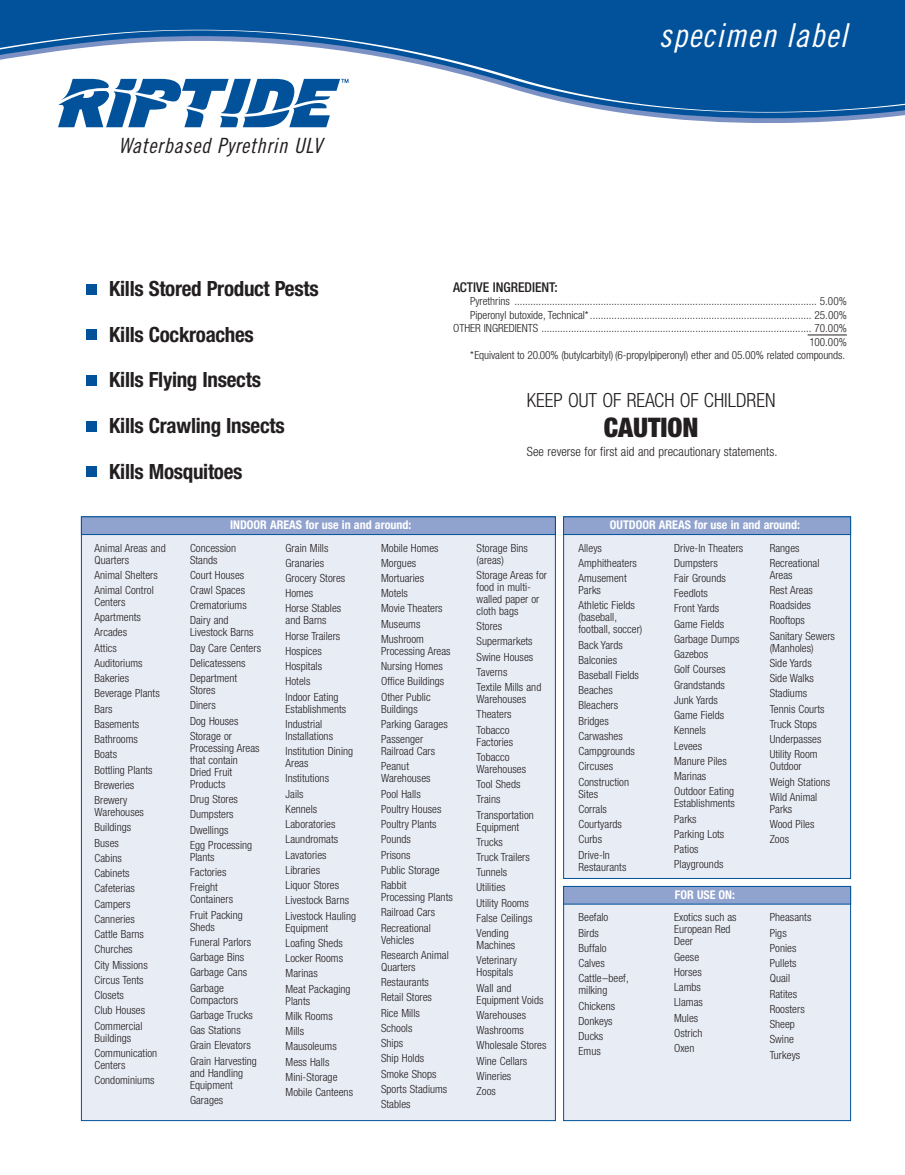
<style>
.page{position:relative;width:905px;height:1175px;background:#fff}
.page>*{position:absolute;margin:0;border:0;box-sizing:border-box;transform-origin:0 0}
.t1{font:33px "Trade Gothic Cond Eighteen Obl";letter-spacing:.03em;color:#fff}
.t2{font:900 condensed 27px "Helvetica Neue";color:#231f20}
.t3{font:700 condensed 21px/45.6px "Helvetica Neue";letter-spacing:-.015em;color:#231f20}
.t4{font:21px "Trade Gothic Cond Eighteen Obl";letter-spacing:.03em;color:#231f20}
.t5{font:300 condensed 19.5px "Helvetica Neue";color:#231f20}
.t6{font:500 condensed 13.5px "Helvetica Neue";color:#231f20}
.t7{font:300 condensed 12.75px "Helvetica Neue";letter-spacing:.005em;color:#231f20}
.t8{font:700 condensed 12px "Helvetica Neue";color:#fff}
.t9{font:300 condensed 11.25px/15.3px "Helvetica Neue";letter-spacing:.005em;color:#231f20}
</style>
<div class="page">
<div style="left:0;top:0;width:904px;height:26px;background:#01529b"></div>
<svg style="left:5px;top:26px;width:899px;height:97px"></svg>
<svg style="left:0;top:23px;width:5px;height:37px"></svg>
<svg style="left:56px;top:76px;width:294px;height:52px"></svg>
<svg style="left:58px;top:79px;width:290px;height:48px"></svg>
<div style="left:86px;top:466px;width:10px;height:11px;background:#01529a"></div>
<div style="left:86px;top:420px;width:10px;height:11px;background:#01529a"></div>
<div style="left:86px;top:375px;width:10px;height:11px;background:#01529a"></div>
<div style="left:86px;top:329px;width:10px;height:11px;background:#01529a"></div>
<div style="left:86px;top:284px;width:10px;height:10px;background:#01529a"></div>
<hr style="left:807px;top:334px;width:39px;height:1px;background:#231f20">
<div style="left:563px;top:886px;width:287px;height:234px;background:#e8ecf5"></div>
<div style="left:563px;top:886px;width:287px;height:234px;border:1px solid #01529a"></div>
<div style="left:563px;top:517px;width:287px;height:361px;background:#e8ecf5"></div>
<div style="left:81px;top:517px;width:474px;height:603px;background:#e8ecf5"></div>
<div style="left:81px;top:517px;width:474px;height:17px;background:#90a3ce"></div>
<div style="left:81px;top:516px;width:474px;height:19px;border:1px solid #01529a"></div>
<div style="left:563px;top:517px;width:287px;height:17px;background:#90a3ce"></div>
<div style="left:563px;top:516px;width:287px;height:19px;border:1px solid #01529a"></div>
<div style="left:563px;top:886px;width:287px;height:18px;background:#90a3ce"></div>
<div style="left:563px;top:886px;width:287px;height:18px;border:1px solid #01529a"></div>
<h3 class="t4" style="left:119px;top:138px;width:205px">Waterbased Pyrethrin ULV</h3>
<h1 class="t1" style="left:658px;top:23px;width:190px">specimen label</h1>
<h3 class="t3" style="left:109px;top:268px;width:211px">Kills Stored Product Pests<br>Kills Cockroaches<br>Kills Flying Insects<br>Kills Crawling Insects<br>Kills Mosquitoes</h3>
<p class="t6" style="left:453px;top:282px;width:106px">ACTIVE INGREDIENT:</p>
<p class="t9" style="left:453px;top:296px;width:395px;line-height:13.5px;text-align:right">Pyrethrins ................................................................................................................ 5.00% Piperonyl butoxide, Technical*.................................................................................. 25.00% OTHER INGREDIENTS .................................................................................................... 70.00% 100.00%<br>*Equivalent to 20.00% (butylcarbityl) (6-propylpiperonyl) ether and 05.00% related compounds.</p>
<h3 class="t5" style="left:527px;top:393px;width:250px">KEEP OUT OF REACH OF CHILDREN</h3>
<h2 class="t2" style="left:603px;top:417px;width:96px">CAUTION</h2>
<p class="t7" style="left:527px;top:446px;width:252px">See reverse for first aid and precautionary statements.</p>
<p class="t9" style="left:94px;top:542px;width:73px;line-height:12px">Animal Areas and<br>Quarters</p>
<p class="t9" style="left:94px;top:568px;width:65px">Animal Shelters<br>Animal Control</p>
<p class="t9" style="left:94px;top:595px;width:67px">Centers<br>Apartments<br>Arcades<br>Attics<br>Auditoriums<br>Bakeries<br>Beverage Plants<br>Bars<br>Basements<br>Bathrooms<br>Boats<br>Bottling Plants<br>Breweries<br>Brewery</p>
<p class="t9" style="left:94px;top:805px;width:55px">Warehouses<br>Buildings<br>Buses<br>Cabins<br>Cabinets<br>Cafeterias<br>Campers<br>Canneries<br>Cattle Barns<br>Churches<br>City Missions<br>Circus Tents<br>Closets<br>Club Houses<br>Commercial</p>
<p class="t9" style="left:94px;top:1031px;width:64px">Buildings<br>Communication</p>
<p class="t9" style="left:94px;top:1058px;width:61px">Centers<br>Condominiums</p>
<p class="t8" style="left:230px;top:521px;width:183px">INDOOR AREAS for use in and around:</p>
<p class="t8" style="left:610px;top:521px;width:192px">OUTDOOR AREAS for use in and around:</p>
<p class="t9" style="left:190px;top:542px;width:48px;line-height:12px">Concession<br>Stands</p>
<p class="t9" style="left:190px;top:568px;width:58px">Court Houses<br>Crawl Spaces<br>Crematoriums<br>Dairy and</p>
<p class="t9" style="left:190px;top:626px;width:72px">Livestock Barns<br>Day Care Centers<br>Delicatessens<br>Department</p>
<p class="t9" style="left:190px;top:683px;width:50px">Stores<br>Diners<br>Dog Houses<br>Storage or</p>
<p class="t9" style="left:190px;top:743px;width:71px;line-height:12px">Processing Areas that contain<br>Dried Fruit<br>Products</p>
<p class="t9" style="left:190px;top:792px;width:64px">Drug Stores<br>Dumpsters<br>Dwellings<br>Egg Processing</p>
<p class="t9" style="left:190px;top:850px;width:38px">Plants<br>Factories<br>Freight</p>
<p class="t9" style="left:190px;top:892px;width:54px">Containers<br>Fruit Packing</p>
<p class="t9" style="left:190px;top:920px;width:63px">Sheds<br>Funeral Parlors<br>Garbage Bins<br>Garbage Cans<br>Garbage</p>
<p class="t9" style="left:190px;top:993px;width:68px">Compactors<br>Garbage Trucks<br>Gas Stations<br>Grain Elevators<br>Grain Harvesting</p>
<p class="t9" style="left:190px;top:1067px;width:55px;line-height:12px">and Handling<br>Equipment</p>
<p class="t9" style="left:190px;top:1093px;width:35px">Garages</p>
<p class="t9" style="left:285px;top:541px;width:61px">Grain Mills<br>Granaries<br>Grocery Stores<br>Homes<br>Horse Stables</p>
<p class="t9" style="left:285px;top:614px;width:56px">and Barns<br>Horse Trailers<br>Hospices<br>Hospitals<br>Hotels<br>Indoor Eating</p>
<p class="t9" style="left:285px;top:702px;width:62px">Establishments<br>Industrial</p>
<p class="t9" style="left:285px;top:729px;width:69px">Installations<br>Institution Dining</p>
<p class="t9" style="left:285px;top:756px;width:72px">Areas<br>Institutions<br>Jails<br>Kennels<br>Laboratories<br>Laundromats<br>Lavatories<br>Libraries<br>Liquor Stores<br>Livestock Barns<br>Livestock Hauling</p>
<p class="t9" style="left:285px;top:921px;width:67px">Equipment<br>Loafing Sheds<br>Locker Rooms<br>Marinas<br>Meat Packaging</p>
<p class="t9" style="left:285px;top:994px;width:69px">Plants<br>Milk Rooms<br>Mills<br>Mausoleums<br>Mess Halls<br>Mini-Storage<br>Mobile Canteens</p>
<p class="t9" style="left:381px;top:541px;width:63px">Mobile Homes<br>Morgues<br>Mortuaries<br>Motels<br>Movie Theaters<br>Museums<br>Mushroom</p>
<p class="t9" style="left:381px;top:644px;width:71px">Processing Areas<br>Nursing Homes<br>Office Buildings<br>Other Public</p>
<p class="t9" style="left:381px;top:702px;width:68px">Buildings<br>Parking Garages<br>Passenger</p>
<p class="t9" style="left:381px;top:744px;width:56px">Railroad Cars<br>Peanut</p>
<p class="t9" style="left:381px;top:771px;width:62px">Warehouses<br>Pool Halls<br>Poultry Houses<br>Poultry Plants<br>Pounds<br>Prisons<br>Public Storage<br>Rabbit</p>
<p class="t9" style="left:381px;top:890px;width:73px">Processing Plants<br>Railroad Cars<br>Recreational</p>
<p class="t9" style="left:381px;top:933px;width:69px">Vehicles<br>Research Animal</p>
<p class="t9" style="left:381px;top:960px;width:68px">Quarters<br>Restaurants<br>Retail Stores<br>Rice Mills<br>Schools<br>Ships<br>Ship Holds<br>Smoke Shops<br>Sports Stadiums<br>Stables</p>
<p class="t9" style="left:476px;top:542px;width:53px;line-height:12px">Storage Bins (areas)</p>
<p class="t9" style="left:476px;top:569px;width:72px;line-height:12px">Storage Areas for food in multi&shy;walled paper or cloth bags</p>
<p class="t9" style="left:476px;top:619px;width:66px">Stores<br>Supermarkets<br>Swine Houses<br>Taverns<br>Textile Mills and</p>
<p class="t9" style="left:476px;top:692px;width:51px">Warehouses<br>Theaters<br>Tobacco</p>
<p class="t9" style="left:476px;top:735px;width:38px">Factories<br>Tobacco</p>
<p class="t9" style="left:476px;top:762px;width:59px">Warehouses<br>Tool Sheds<br>Trains<br>Transportation</p>
<p class="t9" style="left:476px;top:819px;width:57px">Equipment<br>Trucks<br>Truck Trailers<br>Tunnels<br>Utilities<br>Utility Rooms<br>False Ceilings<br>Vending</p>
<p class="t9" style="left:476px;top:938px;width:42px">Machines<br>Veterinary</p>
<p class="t9" style="left:476px;top:965px;width:38px">Hospitals<br>Wall and</p>
<p class="t9" style="left:476px;top:993px;width:71px">Equipment Voids<br>Warehouses<br>Washrooms<br>Wholesale Stores<br>Wine Cellars<br>Wineries<br>Zoos</p>
<p class="t9" style="left:578px;top:541px;width:60px">Alleys<br>Amphitheaters<br>Amusement</p>
<p class="t9" style="left:578px;top:583px;width:58px">Parks<br>Athletic Fields</p>
<p class="t9" style="left:578px;top:612px;width:65px;line-height:12px">(baseball, football, soccer)</p>
<p class="t9" style="left:578px;top:638px;width:62px">Back Yards<br>Balconies<br>Baseball Fields<br>Beaches<br>Bleachers<br>Bridges<br>Carwashes<br>Campgrounds<br>Circuses<br>Construction</p>
<p class="t9" style="left:578px;top:787px;width:45px">Sites<br>Corrals<br>Courtyards<br>Curbs<br>Drive-In</p>
<p class="t9" style="left:578px;top:860px;width:49px">Restaurants</p>
<p class="t9" style="left:578px;top:910px;width:52px">Beefalo<br>Birds<br>Buffalo<br>Calves<br>Cattle–beef,</p>
<p class="t9" style="left:578px;top:983px;width:38px">milking<br>Chickens<br>Donkeys<br>Ducks<br>Emus</p>
<p class="t9" style="left:674px;top:541px;width:71px">Drive-In Theaters<br>Dumpsters<br>Fair Grounds<br>Feedlots<br>Front Yards<br>Game Fields<br>Garbage Dumps<br>Gazebos<br>Golf Courses<br>Grandstands<br>Junk Yards<br>Game Fields<br>Kennels<br>Levees<br>Manure Piles<br>Marinas<br>Outdoor Eating</p>
<p class="t9" style="left:674px;top:796px;width:62px">Establishments<br>Parks<br>Parking Lots<br>Patios<br>Playgrounds</p>
<p class="t8" style="left:675px;top:890px;width:62px">FOR USE ON:</p>
<p class="t9" style="left:674px;top:912px;width:64px;line-height:12px">Exotics such as<br>European Red<br>Deer</p>
<p class="t9" style="left:674px;top:950px;width:30px">Geese<br>Horses<br>Lambs<br>Llamas<br>Mules<br>Ostrich<br>Oxen</p>
<p class="t9" style="left:769px;top:541px;width:51px">Ranges<br>Recreational</p>
<p class="t9" style="left:769px;top:568px;width:67px">Areas<br>Rest Areas<br>Roadsides<br>Rooftops<br>Sanitary Sewers</p>
<p class="t9" style="left:769px;top:641px;width:56px">(Manholes)<br>Side Yards<br>Side Walks<br>Stadiums<br>Tennis Courts<br>Truck Stops<br>Underpasses<br>Utility Room</p>
<p class="t9" style="left:769px;top:759px;width:62px">Outdoor<br>Weigh Stations<br>Wild Animal</p>
<p class="t9" style="left:769px;top:802px;width:46px">Parks<br>Wood Piles<br>Zoos</p>
<p class="t9" style="left:769px;top:910px;width:43px">Pheasants<br>Pigs<br>Ponies<br>Pullets<br>Quail<br>Ratites<br>Roosters<br>Sheep<br>Swine<br>Turkeys</p>
</div>
